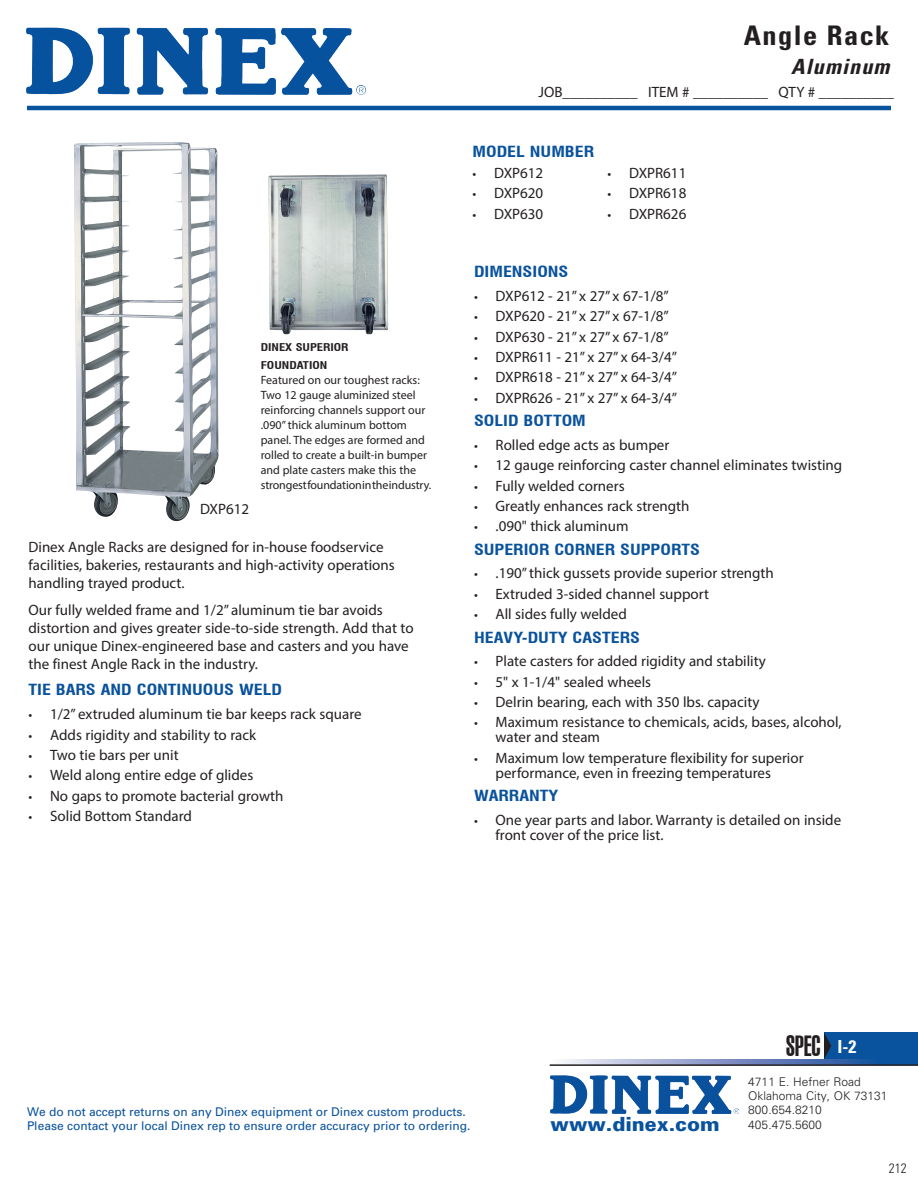
<style>
.page{position:relative;width:918px;height:1188px;background:#fff}
.page>*{position:absolute;margin:0;border:0;box-sizing:border-box;transform-origin:0 0}
.t1{font:900 extra-condensed 28.5px "Swiss 911 BT";color:#231f20}
.t2{font:700 condensed 27px "Univers";letter-spacing:.05em;color:#231f20;scale:1.05 1}
.t3{font:italic 700 condensed 21px "Univers";letter-spacing:.05em;color:#231f20;scale:1.05 1}
.t4{font:900 19.5px "Univers";color:#09529e}
.t5{font:700 condensed 18px "Univers";color:#fff}
.t6{font:15px/18px "Myriad Pro";color:#231f20}
.t7{font:700 condensed 15px "Swiss 721 BT";color:#09529d;scale:1.2 1}
.t8{font:300 condensed 13.5px "Univers";color:#231f20}
.t9{font:12px/15px "Myriad Pro";color:#231f20}
.t10{font:12px/14.4px "Univers";color:#09529d}
.t11{font:300 12px/14.4px "Univers";color:#231f20}
.t12{font:700 condensed 10.5px/18px "Swiss 721 BT";color:#231f20;scale:1.2 1}
.s1{font-size:13.5px}
</style>
<div class="page">
<svg style="left:564px;top:1059px;width:354px;height:5px"></svg>
<hr style="left:550px;top:1064px;width:368px;height:2px;background:#231f20">
<img style="left:551px;top:1076px;width:188px;height:37px">
<img style="left:27px;top:27px;width:338px;height:68px">
<hr style="left:27px;top:106px;width:864px;height:4px;background:#09529d">
<div style="left:824px;top:1032px;width:94px;height:27px;background:#09529d"></div>
<img style="left:74px;top:142px;width:145px;height:380px">
<svg style="left:824px;top:1032px;width:7px;height:27px"></svg>
<div style="left:193px;top:502px;width:63px;height:24px;background:#fff"></div>
<img style="left:269px;top:174px;width:119px;height:160px">
<h2 class="t2" style="left:744px;top:19px;width:140px">Angle Rack</h2>
<h3 class="t3" style="left:791px;top:53px;width:95px">Aluminum</h3>
<p class="t6" style="left:539px;top:83px;width:357px">JOB__________ ITEM # __________ QTY # __________</p>
<p class="t6" style="left:200px;top:500px;width:51px">DXP612</p>
<p class="t12" style="left:261px;top:339px;width:75px">DINEX SUPERIOR<br>FOUNDATION</p>
<p class="t9" style="left:261px;top:373px;width:172px">Featured on our toughest racks:<br>Two 12 gauge aluminized steel reinforcing channels support our .090” thick aluminum bottom panel. The edges are formed and rolled to create a built-in bumper and plate casters make this the strongest foundation in the industry.</p>
<p class="t6" style="left:28px;top:538px;width:368px">Dinex Angle Racks are designed for in-house foodservice facilities, bakeries, restaurants and high-activity operations handling trayed product.</p>
<p class="t6" style="left:28px;top:601px;width:387px">Our fully welded frame and 1/2” aluminum tie bar avoids distortion and gives greater side-to-side strength. Add that to our unique Dinex-engineered base and casters and you have the finest Angle Rack in the industry.</p>
<p class="t7" style="left:28px;top:681px;width:213px">TIE BARS AND CONTINUOUS WELD</p>
<p class="t6" style="left:28px;top:705px;width:335px"><span class="s1">•</span> 1/2” extruded aluminum tie bar keeps rack square</p>
<p class="t6" style="left:28px;top:725px;width:229px"><span class="s1">•</span> Adds rigidity and stability to rack</p>
<p class="t6" style="left:28px;top:746px;width:152px"><span class="s1">•</span> Two tie bars per unit</p>
<p class="t6" style="left:28px;top:766px;width:226px"><span class="s1">•</span> Weld along entire edge of glides</p>
<p class="t6" style="left:28px;top:786px;width:256px"><span class="s1">•</span> No gaps to promote bacterial growth</p>
<p class="t6" style="left:28px;top:807px;width:165px"><span class="s1">•</span> Solid Bottom Standard</p>
<p class="t7" style="left:472px;top:142px;width:103px">MODEL NUMBER</p>
<p class="t6" style="left:472px;top:164px;width:72px"><span class="s1">•</span> DXP612</p>
<p class="t6" style="left:472px;top:184px;width:72px"><span class="s1">•</span> DXP620</p>
<p class="t6" style="left:472px;top:205px;width:72px"><span class="s1">•</span> DXP630</p>
<p class="t6" style="left:608px;top:164px;width:80px"><span class="s1">•</span> DXPR611</p>
<p class="t6" style="left:608px;top:184px;width:80px"><span class="s1">•</span> DXPR618</p>
<p class="t6" style="left:608px;top:205px;width:80px"><span class="s1">•</span> DXPR626</p>
<p class="t7" style="left:474px;top:263px;width:80px">DIMENSIONS</p>
<p class="t6" style="left:474px;top:286px;width:196px"><span class="s1">•</span> DXP612 - 21” x 27” x 67-1/8”</p>
<p class="t6" style="left:474px;top:307px;width:196px"><span class="s1">•</span> DXP620 - 21” x 27” x 67-1/8”</p>
<p class="t6" style="left:474px;top:327px;width:196px"><span class="s1">•</span> DXP630 - 21” x 27” x 67-1/8”</p>
<p class="t6" style="left:474px;top:348px;width:205px"><span class="s1">•</span> DXPR611 - 21” x 27” x 64-3/4”</p>
<p class="t6" style="left:474px;top:368px;width:205px"><span class="s1">•</span> DXPR618 - 21” x 27” x 64-3/4”</p>
<p class="t6" style="left:474px;top:388px;width:205px"><span class="s1">•</span> DXPR626 - 21” x 27” x 64-3/4”</p>
<p class="t7" style="left:474px;top:412px;width:95px">SOLID BOTTOM</p>
<p class="t6" style="left:474px;top:436px;width:197px"><span class="s1">•</span> Rolled edge acts as bumper</p>
<p class="t6" style="left:474px;top:456px;width:370px"><span class="s1">•</span> 12 gauge reinforcing caster channel eliminates twisting</p>
<p class="t6" style="left:474px;top:476px;width:152px"><span class="s1">•</span> Fully welded corners</p>
<p class="t6" style="left:474px;top:497px;width:217px"><span class="s1">•</span> Greatly enhances rack strength</p>
<p class="t6" style="left:474px;top:517px;width:156px"><span class="s1">•</span> .090" thick aluminum</p>
<p class="t7" style="left:474px;top:540px;width:190px">SUPERIOR CORNER SUPPORTS</p>
<p class="t6" style="left:474px;top:564px;width:301px"><span class="s1">•</span> .190” thick gussets provide superior strength</p>
<p class="t6" style="left:474px;top:585px;width:237px"><span class="s1">•</span> Extruded 3-sided channel support</p>
<p class="t6" style="left:474px;top:605px;width:154px"><span class="s1">•</span> All sides fully welded</p>
<p class="t7" style="left:474px;top:628px;width:140px">HEAVY-DUTY CASTERS</p>
<p class="t6" style="left:474px;top:652px;width:293px"><span class="s1">•</span> Plate casters for added rigidity and stability</p>
<p class="t6" style="left:474px;top:672px;width:179px"><span class="s1">•</span> 5" x 1-1/4" sealed wheels</p>
<p class="t6" style="left:474px;top:693px;width:287px"><span class="s1">•</span> Delrin bearing, each with 350 lbs. capacity</p>
<p class="t6" style="left:496px;top:715px;width:348px;line-height:15px;text-indent:-22px"><span class="s1">•</span> Maximum resistance to chemicals, acids, bases, alcohol, water and steam</p>
<p class="t6" style="left:496px;top:750px;width:310px;line-height:15px;text-indent:-22px"><span class="s1">•</span> Maximum low temperature flexibility for superior performance, even in freezing temperatures</p>
<p class="t7" style="left:474px;top:787px;width:72px">WARRANTY</p>
<p class="t6" style="left:496px;top:812px;width:347px;line-height:15px;text-indent:-22px"><span class="s1">•</span> One year parts and labor. Warranty is detailed on inside front cover of the price list.</p>
<h1 class="t1" style="left:786px;top:1031px;width:36px">SPEC</h1>
<p class="t5" style="left:838px;top:1035px;width:20px">I-2</p>
<p class="t10" style="left:27px;top:1104px;width:445px">We do not accept returns on any Dinex equipment or Dinex custom products.<br>Please contact your local Dinex rep to ensure order accuracy prior to ordering.</p>
<p class="t11" style="left:748px;top:1074px;width:141px">4711 E. Hefner Road<br>Oklahoma City, OK 73131<br>800.654.8210</p>
<h3 class="t4" style="left:551px;top:1112px;width:170px">www.dinex.com</h3>
<p class="t11" style="left:748px;top:1117px;width:75px">405.475.5600</p>
<p class="t8" style="left:889px;top:1160px;width:19px">212</p>
</div>
